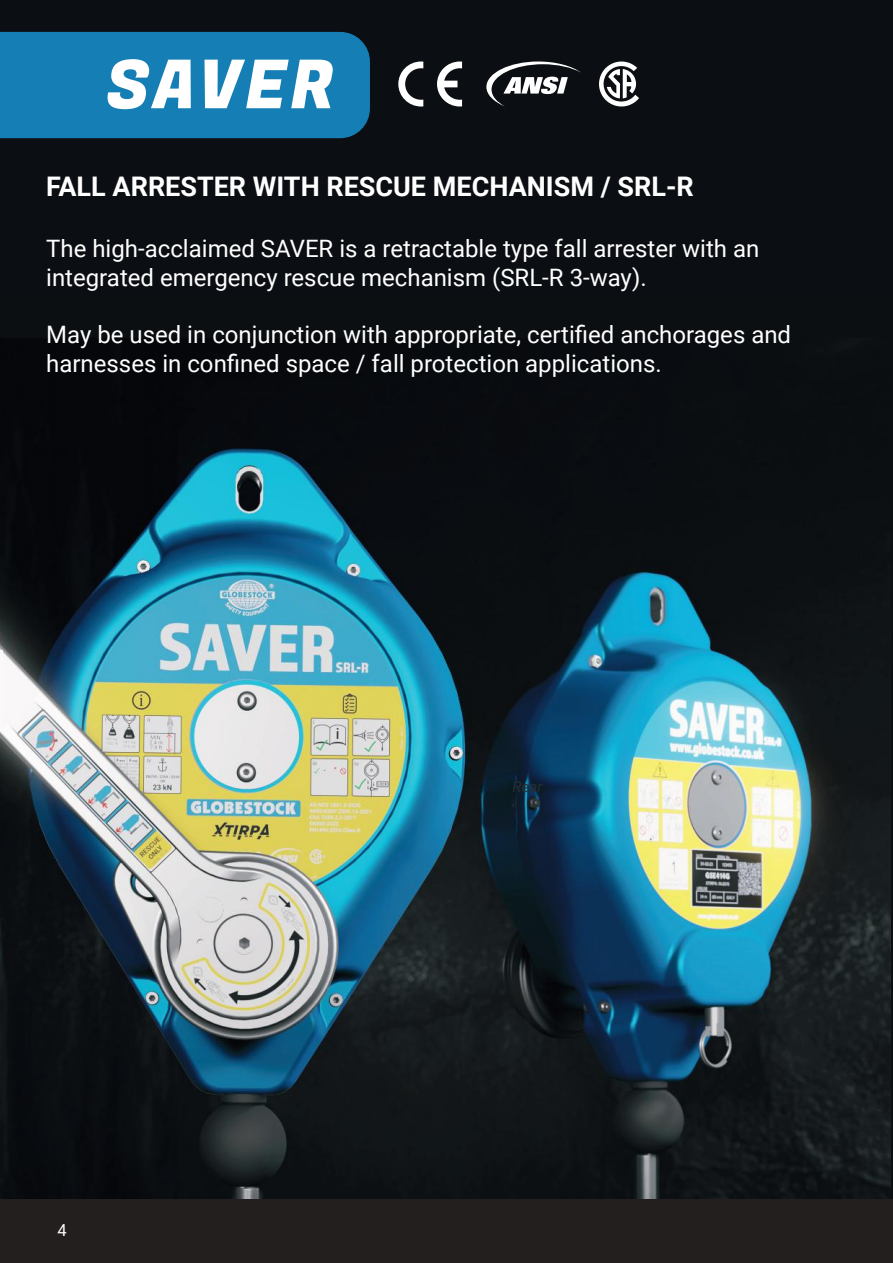
<style>
.page{position:relative;width:893px;height:1263px;background:#fff}
.page>*{position:absolute;margin:0;border:0;box-sizing:border-box;transform-origin:0 0}
.t1{font:67.5px "Fugaz One";letter-spacing:.045em;color:#fff}
.t2{font:700 27px "Roboto";color:#fff}
.t3{font:24px/28.8px "Roboto";color:#fff}
.t4{font:16.5px "Roboto";color:#fff}
.t5{font:italic 15px "Roboto";color:#272f2f}
</style>
<div class="page">
<div style="left:0;top:0;width:893px;height:1222px;background:#0b0e12"></div>
<img style="left:0;top:448px;width:891px;height:751px">
<div style="left:0;top:32px;width:370px;height:106px;background:#157eb4"></div>
<svg style="left:486px;top:62px;width:95px;height:44px"></svg>
<svg style="left:599px;top:62px;width:40px;height:44px"></svg>
<svg style="left:398px;top:62px;width:64px;height:44px"></svg>
<div style="left:0;top:1199px;width:893px;height:64px;background:#241f1f"></div>
<hr style="left:0;top:650px;width:2px;height:82px;background:#faf8f8">
<h1 class="t1" style="left:106px;top:38px;width:230px">SAVER</h1>
<p class="t2" style="left:46px;top:167px;width:649px">FALL ARRESTER WITH RESCUE MECHANISM / SRL-R</p>
<p class="t3" style="left:46px;top:233px;width:715px">The high-acclaimed SAVER is a retractable type fall arrester with an integrated emergency rescue mechanism (SRL-R 3-way).</p>
<p class="t3" style="left:46px;top:319px;width:746px">May be used in conjunction with appropriate, certified anchorages and harnesses in confined space / fall protection applications.</p>
<p class="t4" style="left:57px;top:1218px;width:11px">4</p>
<p class="t5" style="left:513px;top:776px;width:31px">Rear</p>
</div>
